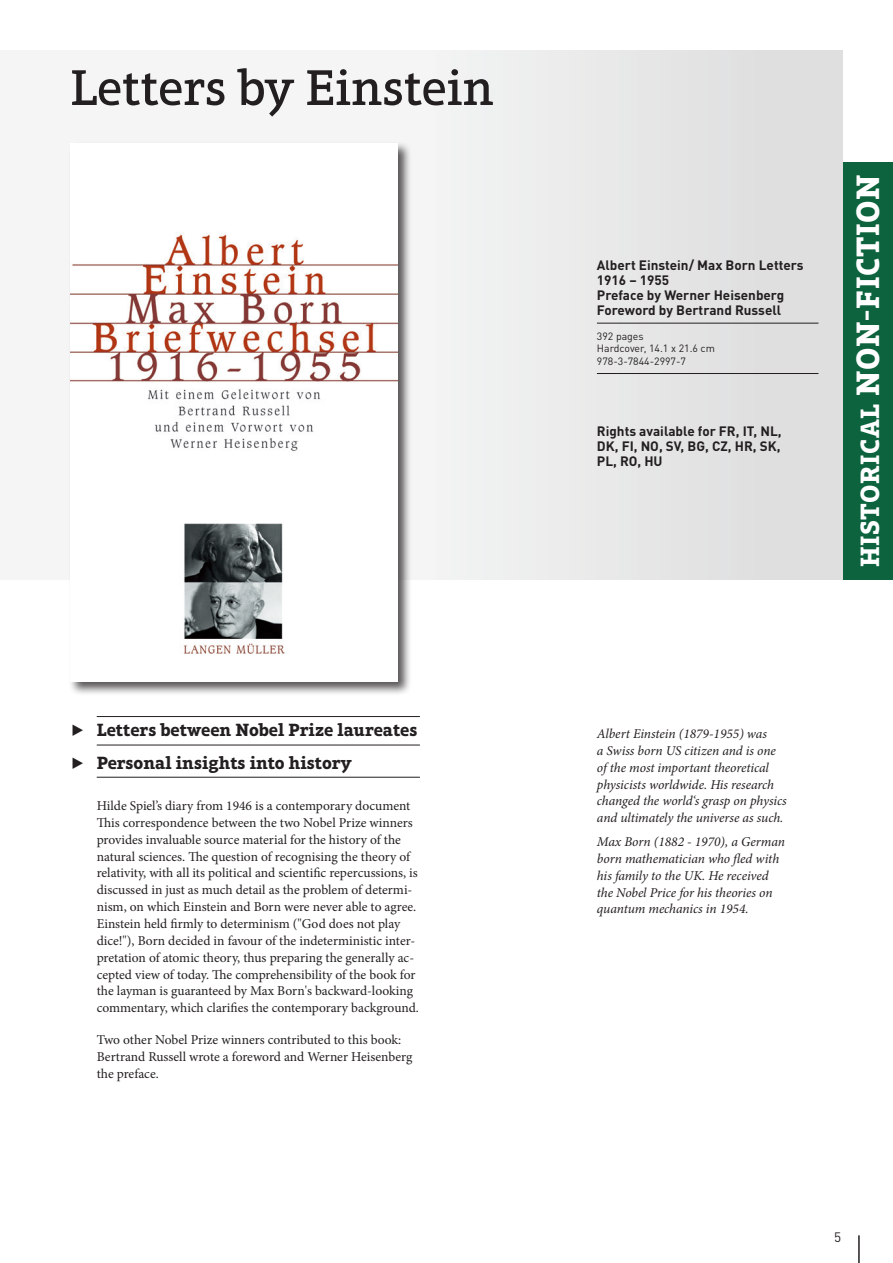
<style>
.page{position:relative;width:893px;height:1263px;background:#fff}
.page>*{position:absolute;margin:0;border:0;box-sizing:border-box;transform-origin:0 0}
.t1{font:500 51px "Aptifer Slab LT Pro";letter-spacing:-.01em;color:#231f20}
.Kategorie{font:700 33px "Aptifer Slab LT Pro";letter-spacing:.015em;color:#fff}
.t2{font:700 18px "Aptifer Slab LT Pro";color:#231f20}
.Info{font:13.5px/16.8px "Minion Pro";color:#231f20}
.Autorentext{font:italic 13.5px/16.8px "Minion Pro";letter-spacing:-.005em;color:#231f20}
.Autor{font:700 13.5px/15px "DINOT";color:#231f20}
.Rights{font:700 13.5px/15px "DINOT";color:#231f20;text-align:justify}
.p_Body{font:13.5px "DINOT";color:#231f20}
.allgemeine_Angaben{font:10.5px/12.8px "DINOT";color:#231f20}
.s1{font-size:27px}
</style>
<div class="page">
<hr style="left:858px;top:1235px;width:2px;height:28px;background:#231f20">
<div style="left:842px;top:162px;width:51px;height:417px;background:#0c633e"></div>
<div style="left:0;top:51px;width:842px;height:528px;background:linear-gradient(to right,#fafbfa,#e1e1e2)"></div>
<div style="left:68px;top:141px;width:344px;height:554px;background:#231f20;opacity:.75"></div>
<img style="left:70px;top:144px;width:328px;height:537px">
<hr style="left:597px;top:373px;width:221px;height:1px;background:#231f20">
<hr style="left:597px;top:323px;width:221px;height:1px;background:#231f20">
<hr style="left:97px;top:716px;width:323px;height:1px;background:#231f20">
<hr style="left:97px;top:745px;width:323px;height:1px;background:#231f20">
<hr style="left:97px;top:777px;width:323px;height:1px;background:#231f20">
<h1 class="t1" style="left:70px;top:58px;width:425px">Letters by Einstein</h1>
<p class="t2" style="left:71px;top:719px;width:348px">▶ Letters between Nobel Prize laureates</p>
<p class="t2" style="left:71px;top:752px;width:282px">▶ Personal insights into history</p>
<p class="Info" style="left:97px;top:797px;width:324px">Hilde Spiel’s diary from 1946 is a contemporary document This correspondence between the two Nobel Prize winners provides invaluable source material for the history of the natural sciences. The question of recognising the theory of relativity, with all its political and scientific repercussions, is discussed in just as much detail as the problem of determi&shy;nism, on which Einstein and Born were never able to agree.<br>Einstein held firmly to determinism ("God does not play dice!"), Born decided in favour of the indeterministic inter&shy;pretation of atomic theory, thus preparing the generally ac&shy;cepted view of today. The comprehensibility of the book for the layman is guaranteed by Max Born's backward-looking commentary, which clarifies the contemporary background.</p>
<p class="Info" style="left:97px;top:1031px;width:317px">Two other Nobel Prize winners contributed to this book:<br>Bertrand Russell wrote a foreword and Werner Heisenberg the preface.</p>
<p class="Autor" style="left:597px;top:257px;width:208px">Albert Einstein/ Max Born Letters<br>1916 – 1955</p>
<p class="Autor" style="left:597px;top:287px;width:189px">Preface by Werner Heisenberg</p>
<p class="Autor" style="left:597px;top:302px;width:186px">Foreword by Bertrand Russell</p>
<p class="allgemeine_Angaben" style="left:597px;top:329px;width:120px">392 pages<br>Hardcover, 14.1 x 21.6 cm<br>978-3-7844-2997-7</p>
<p class="Rights" style="left:597px;top:424px;width:186px">Rights available for FR, IT, NL, DK, FI, NO, SV, BG, CZ, HR, SK, PL, RO, HU</p>
<p class="Kategorie" style="left:848px;top:567px;width:394px;rotate:-90deg"><span class="s1">HISTORICAL</span> NON-FICTION</p>
<p class="Autorentext" style="left:597px;top:725px;width:191px">Albert Einstein (1879-1955) was<br>a Swiss born US citizen and is one of the most important theoretical physicists worldwide. His research changed the world‘s grasp on physics and ultimately the universe as such.</p>
<p class="Autorentext" style="left:597px;top:833px;width:189px">Max Born (1882 - 1970), a German born mathematician who fled with his family to the UK. He received the Nobel Price for his theories on quantum mechanics in 1954.</p>
<p class="p_Body" style="left:834px;top:1229px;width:9px">5</p>
</div>
